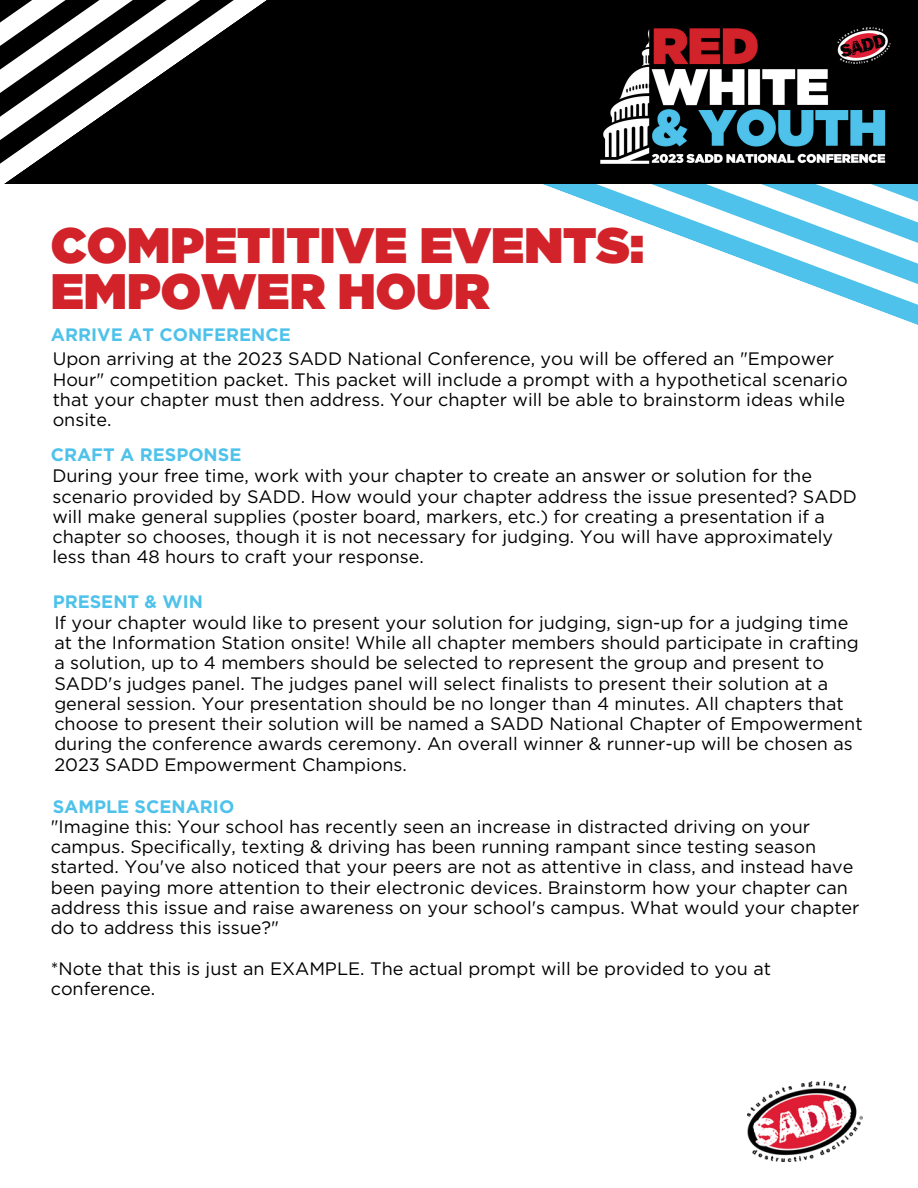
<style>
.page{position:relative;width:918px;height:1188px;background:#fff}
.page>*{position:absolute;margin:0;border:0;box-sizing:border-box;transform-origin:0 0}
.t1{font:900 49.8px/46.2px "Gotham";color:#d2232a}
.t2{font:18px/20.2px "Gotham";color:#000}
.t3{font:700 18px "Gotham";color:#4ec2ea}
</style>
<div class="page">
<svg style="left:541px;top:183px;width:377px;height:142px"></svg>
<div style="left:0;top:0;width:918px;height:183px;background:#000"></div>
<svg style="left:0;top:0;width:289px;height:184px"></svg>
<img style="left:600px;top:26px;width:291px;height:138px">
<img style="left:747px;top:1082px;width:116px;height:79px">
<h1 class="t1" style="left:51px;top:225px;width:595px">COMPETITIVE EVENTS:<br>EMPOWER HOUR</h1>
<p class="t3" style="left:51px;top:324px;width:241px">ARRIVE AT CONFERENCE</p>
<p class="t2" style="left:53px;top:350px;width:796px">Upon arriving at the 2023 SADD National Conference, you will be offered an "Empower Hour" competition packet. This packet will include a prompt with a hypothetical scenario that your chapter must then address. Your chapter will be able to brainstorm ideas while onsite.</p>
<p class="t3" style="left:51px;top:444px;width:192px">CRAFT A RESPONSE</p>
<p class="t2" style="left:52px;top:467px;width:806px">During your free time, work with your chapter to create an answer or solution for the scenario provided by SADD. How would your chapter address the issue presented? SADD will make general supplies (poster board, markers, etc.) for creating a presentation if a chapter so chooses, though it is not necessary for judging. You will have approximately less than 48 hours to craft your response.</p>
<p class="t3" style="left:53px;top:591px;width:152px">PRESENT &amp; WIN</p>
<p class="t2" style="left:54px;top:613px;width:810px">If your chapter would like to present your solution for judging, sign-up for a judging time at the Information Station onsite! While all chapter members should participate in crafting a solution, up to 4 members should be selected to represent the group and present to SADD's judges panel. The judges panel will select finalists to present their solution at a general session. Your presentation should be no longer than 4 minutes. All chapters that choose to present their solution will be named a SADD National Chapter of Empowerment during the conference awards ceremony. An overall winner &amp; runner-up will be chosen as 2023 SADD Empowerment Champions.</p>
<p class="t3" style="left:53px;top:796px;width:183px">SAMPLE SCENARIO</p>
<p class="t2" style="left:51px;top:817px;width:810px">"Imagine this: Your school has recently seen an increase in distracted driving on your campus. Specifically, texting &amp; driving has been running rampant since testing season started. You've also noticed that your peers are not as attentive in class, and instead have been paying more attention to their electronic devices. Brainstorm how your chapter can address this issue and raise awareness on your school's campus. What would your chapter do to address this issue?"</p>
<p class="t2" style="left:51px;top:959px;width:722px">*Note that this is just an EXAMPLE. The actual prompt will be provided to you at conference.</p>
</div>
